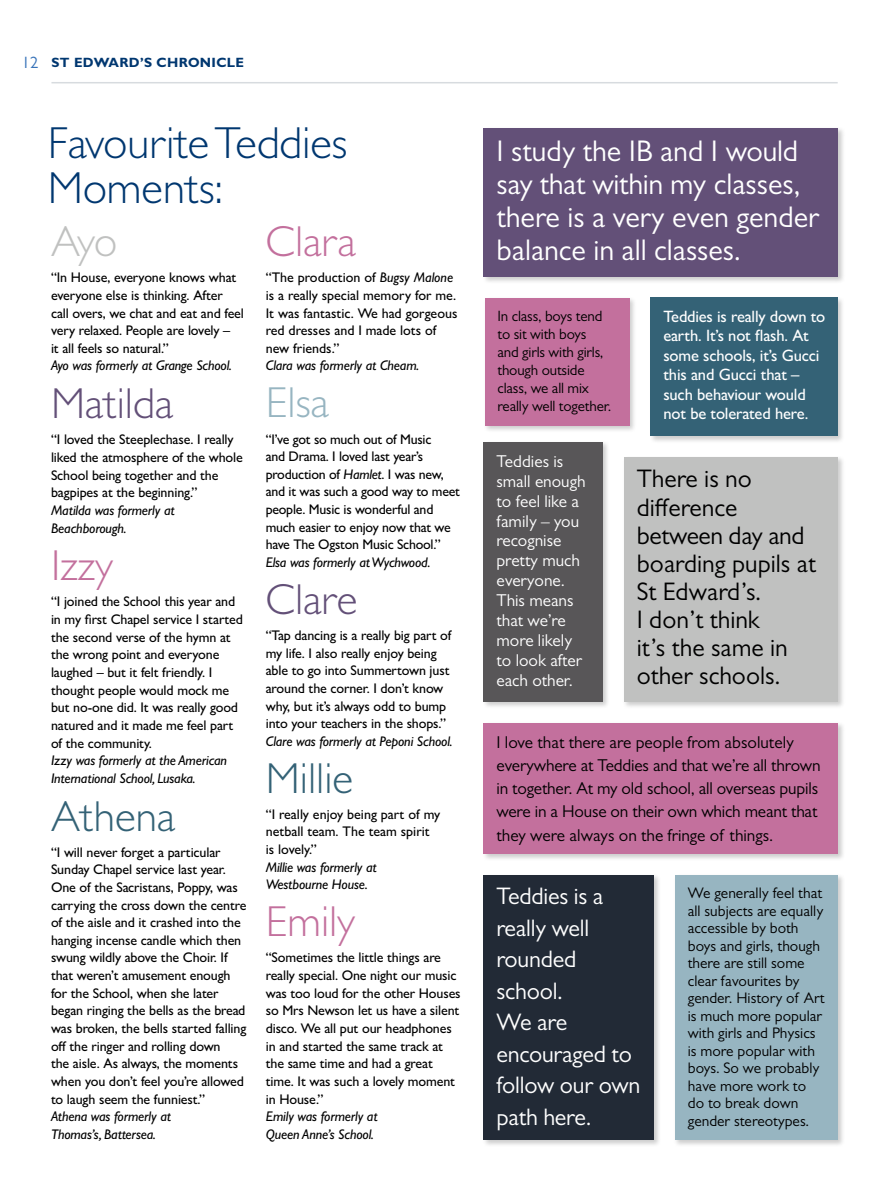
<style>
.page{position:relative;width:893px;height:1191px;background:#fff}
.page>*{position:absolute;margin:0;border:0;box-sizing:border-box;transform-origin:0 0}
.t1{font:300 45px/45px "Gill Sans MT Pro";color:#003770}
.t2{font:300 43.5px "Gill Sans MT Pro";color:#c3709d}
.t3{font:300 43.5px "Gill Sans MT Pro";color:#635078}
.t4{font:300 43.5px "Gill Sans MT Pro";color:#346276}
.t5{font:300 43.5px "Gill Sans MT Pro";color:#97b5c1}
.t6{font:300 43.5px "Gill Sans MT Pro";color:#c0c1c0}
.t7{font:30px/33px "Gill Sans MT Pro";color:#fff}
.t8{font:25.5px/28.2px "Gill Sans MT Pro";color:#000}
.t9{font:24px/31.5px "Gill Sans MT Pro";letter-spacing:-.01em;color:#fff}
.t10{font:17.25px/23.2px "Gill Sans MT Pro";letter-spacing:-.01em;color:#000}
.t11{font:17.25px/19.8px "Gill Sans MT Pro";color:#fff}
.t12{font:500 16.5px/19.5px "Gill Sans MT Pro";letter-spacing:-.01em;color:#fff}
.t13{font:15.3px/17.5px "Gill Sans MT Pro";color:#000}
.t14{font:15px/18px "Gill Sans MT Pro";letter-spacing:-.01em;color:#000}
.t15{font:500 14.1px/17.7px "Gill Sans MT Pro";letter-spacing:-.01em;color:#000}
.t16{font:italic 500 14.1px/17.5px "Gill Sans MT Pro";letter-spacing:-.01em;color:#000}
.t17{font:700 13.5px "Gill Sans MT Pro";letter-spacing:.025em;color:#003770}
.s1{font-weight:400;font-size:16.5px;color:#3873b9}
.s2{font-style:italic}
</style>
<div class="page">
<hr style="left:51px;top:82px;width:787px;height:1px;background:#d7dbdf">
<div style="left:673px;top:873px;width:172px;height:274px;background:#000;opacity:.2"></div>
<div style="left:675px;top:875px;width:163px;height:265px;background:#97b5c1"></div>
<div style="left:482px;top:126px;width:363px;height:158px;background:#000;opacity:.2"></div>
<div style="left:484px;top:128px;width:354px;height:148px;background:#635078"></div>
<div style="left:482px;top:873px;width:179px;height:274px;background:#000;opacity:.2"></div>
<div style="left:484px;top:875px;width:170px;height:265px;background:#222a36"></div>
<div style="left:622px;top:455px;width:223px;height:254px;background:#000;opacity:.2"></div>
<div style="left:624px;top:457px;width:214px;height:245px;background:#c0c1c0"></div>
<div style="left:482px;top:721px;width:363px;height:140px;background:#000;opacity:.2"></div>
<div style="left:484px;top:723px;width:354px;height:131px;background:#c3709d"></div>
<div style="left:482px;top:441px;width:128px;height:268px;background:#000;opacity:.2"></div>
<div style="left:484px;top:442px;width:119px;height:260px;background:#585658"></div>
<div style="left:483px;top:296px;width:154px;height:137px;background:#000;opacity:.2"></div>
<div style="left:485px;top:298px;width:144px;height:127px;background:#c3709d"></div>
<div style="left:649px;top:296px;width:196px;height:147px;background:#000;opacity:.2"></div>
<div style="left:651px;top:298px;width:187px;height:138px;background:#346276"></div>
<p class="t17" style="left:22px;top:54px;width:224px"><span class="s1">12</span> ST EDWARD’S CHRONICLE</p>
<h1 class="t1" style="left:48px;top:120px;width:301px">Favourite Teddies<br>Moments:</h1>
<h2 class="t2" style="left:266px;top:215px;width:92px">Clara</h2>
<p class="t15" style="left:266px;top:268px;width:193px">“The production of <span class="s2">Bugsy Malone </span>is a really special memory for me.<br>It was fantastic. We had gorgeous red dresses and I made lots of new friends.”</p>
<p class="t16" style="left:266px;top:357px;width:155px">Clara was formerly at Cheam.</p>
<h2 class="t5" style="left:266px;top:376px;width:65px">Elsa</h2>
<p class="t15" style="left:266px;top:430px;width:196px">“I’ve got so much out of Music<br>and Drama. I loved last year’s production of <span class="s2">Hamlet</span>. I was new, and it was such a good way to meet people. Music is wonderful and much easier to enjoy now that we have The Ogston Music School.”</p>
<p class="t16" style="left:266px;top:553px;width:166px">Elsa was formerly at Wychwood.</p>
<h2 class="t3" style="left:266px;top:573px;width:93px">Clare</h2>
<p class="t15" style="left:266px;top:626px;width:187px">“Tap dancing is a really big part of my life. I also really enjoy being able to go into Summertown just around the corner. I don’t know why, but it’s always odd to bump into your teachers in the shops.”</p>
<p class="t16" style="left:266px;top:732px;width:188px">Clare was formerly at Peponi School.</p>
<h2 class="t4" style="left:266px;top:752px;width:89px">Millie</h2>
<p class="t15" style="left:266px;top:805px;width:176px">“I really enjoy being part of my netball team. The team spirit is lovely.”</p>
<p class="t16" style="left:266px;top:858px;width:112px">Millie was formerly at<br>Westbourne House.</p>
<h2 class="t2" style="left:266px;top:895px;width:91px">Emily</h2>
<p class="t15" style="left:266px;top:948px;width:196px">“Sometimes the little things are really special. One night our music was too loud for the other Houses so Mrs Newson let us have a silent disco. We all put our headphones in and started the same track at the same time and had a great time. It was such a lovely moment in House.”</p>
<p class="t16" style="left:266px;top:1107px;width:113px">Emily was formerly at<br>Queen Anne’s School.</p>
<h2 class="t6" style="left:51px;top:215px;width:68px">Ayo</h2>
<p class="t15" style="left:51px;top:268px;width:194px">“In House, everyone knows what everyone else is thinking. After call overs, we chat and eat and feel very relaxed. People are lovely –<br>it all feels so natural.”</p>
<p class="t16" style="left:51px;top:357px;width:182px">Ayo was formerly at Grange School.</p>
<h2 class="t3" style="left:51px;top:377px;width:124px">Matilda</h2>
<p class="t15" style="left:51px;top:430px;width:193px">“I loved the Steeplechase. I really liked the atmosphere of the whole<br>School being together and the bagpipes at the beginning.”</p>
<p class="t16" style="left:51px;top:501px;width:125px">Matilda was formerly at<br>Beachborough.</p>
<h2 class="t2" style="left:51px;top:539px;width:63px">Izzy</h2>
<p class="t15" style="left:51px;top:592px;width:193px">“I joined the School this year and in my first Chapel service I started the second verse of the hymn at the wrong point and everyone laughed – but it felt friendly. I thought people would mock me but no-one did. It was really good natured and it made me feel part of the community.</p>
<p class="t16" style="left:51px;top:751px;width:178px">Izzy was formerly at the American<br>International School, Lusaka.</p>
<h2 class="t4" style="left:51px;top:789px;width:126px">Athena</h2>
<p class="t15" style="left:51px;top:843px;width:197px">“I will never forget a particular<br>Sunday Chapel service last year.<br>One of the Sacristans, Poppy, was carrying the cross down the centre of the aisle and it crashed into the hanging incense candle which then swung wildly above the Choir. If that weren’t amusement enough for the School, when she later began ringing the bells as the bread was broken, the bells started falling off the ringer and rolling down<br>the aisle. As always, the moments when you don’t feel you’re allowed to laugh seem the funniest.”</p>
<p class="t16" style="left:51px;top:1107px;width:121px">Athena was formerly at<br>Thomas’s, Battersea.</p>
<h3 class="t7" style="left:496px;top:134px;width:324px">I study the IB and I would say that within my classes, there is a very even gender balance in all classes.</h3>
<p class="t14" style="left:497px;top:307px;width:115px">In class, boys tend to sit with boys and girls with girls, though outside class, we all mix really well together.</p>
<p class="t12" style="left:663px;top:306px;width:164px">Teddies is really down to earth. It’s not flash. At some schools, it’s Gucci this and Gucci that – such behaviour would not be tolerated here.</p>
<p class="t11" style="left:496px;top:451px;width:91px">Teddies is small enough to feel like a family – you recognise pretty much everyone.<br>This means that we’re more likely to look after each other.</p>
<h3 class="t8" style="left:637px;top:464px;width:181px">There is no difference between day and boarding pupils at<br>St Edward’s.<br>I don’t think<br>it’s the same in other schools.</h3>
<p class="t10" style="left:496px;top:730px;width:326px">I love that there are people from absolutely everywhere at Teddies and that we’re all thrown in together. At my old school, all overseas pupils were in a House on their own which meant that they were always on the fringe of things.</p>
<h3 class="t9" style="left:496px;top:880px;width:145px">Teddies is a really well rounded school.<br>We are encouraged to follow our own path here.</h3>
<p class="t13" style="left:688px;top:884px;width:138px">We generally feel that all subjects are equally accessible by both boys and girls, though there are still some clear favourites by gender. History of Art is much more popular with girls and Physics is more popular with boys. So we probably have more work to do to break down gender stereotypes.</p>
</div>
